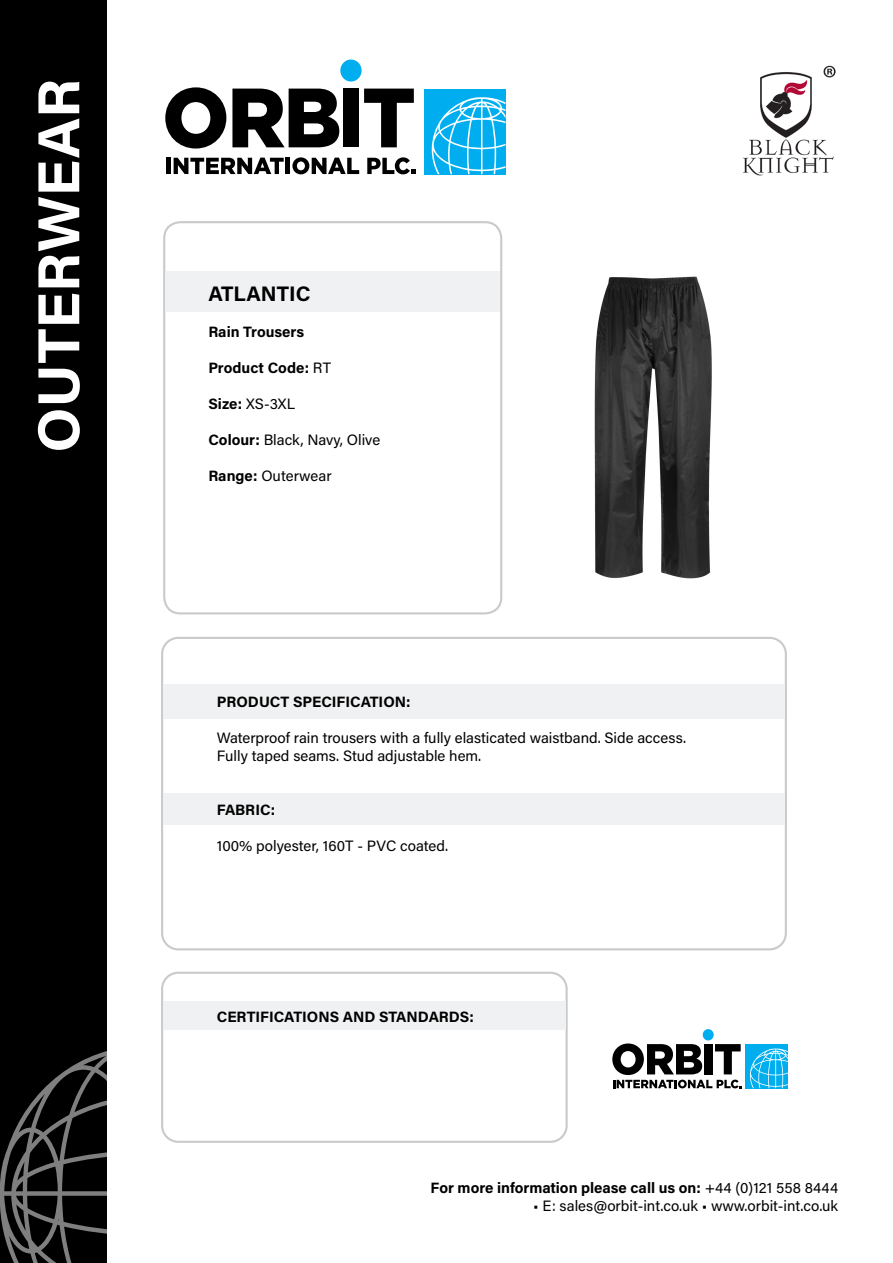
<style>
.page{position:relative;width:893px;height:1263px;background:#fff}
.page>*{position:absolute;margin:0;border:0;box-sizing:border-box;transform-origin:0 0}
.t1{font:700 59.25px "Acumin Pro";color:#fff}
.t2{font:700 21px "Acumin Pro";color:#000}
.t3{font:15px "Acumin Pro";color:#000}
.t4{font:700 15px "Acumin Pro";color:#000}
.s1{font-weight:400}
.s2{font-weight:700}
</style>
<div class="page">
<div style="left:161px;top:972px;width:407px;height:171px;border:2px solid #c9cacc;border-radius:16px"></div>
<div style="left:163px;top:221px;width:339px;height:393px;border:2px solid #c9cacc;border-radius:16px"></div>
<img style="left:594px;top:276px;width:118px;height:303px">
<div style="left:424px;top:89px;width:81px;height:85px;background:#00aeef"></div>
<svg style="left:165px;top:87px;width:61px;height:62px"></svg>
<svg style="left:232px;top:89px;width:107px;height:58px"></svg>
<div style="left:343px;top:89px;width:16px;height:58px;background:#000"></div>
<svg style="left:364px;top:89px;width:50px;height:58px"></svg>
<div style="left:340px;top:60px;width:22px;height:22px;background:#00aeef;border-radius:50%"></div>
<div style="left:166px;top:158px;width:5px;height:16px;background:#000"></div>
<svg style="left:174px;top:158px;width:110px;height:16px"></svg>
<hr style="left:286px;top:158px;width:4px;height:16px;background:#000">
<svg style="left:292px;top:157px;width:67px;height:17px"></svg>
<svg style="left:367px;top:157px;width:49px;height:17px"></svg>
<svg style="left:432px;top:97px;width:73px;height:77px"></svg>
<div style="left:161px;top:637px;width:626px;height:313px;border:2px solid #c9cacc;border-radius:16px"></div>
<div style="left:165px;top:272px;width:335px;height:40px;background:#f0f1f2"></div>
<div style="left:163px;top:684px;width:622px;height:35px;background:#f0f1f2"></div>
<div style="left:163px;top:1001px;width:403px;height:29px;background:#f0f1f2"></div>
<div style="left:163px;top:793px;width:622px;height:32px;background:#f0f1f2"></div>
<div style="left:0;top:0;width:106px;height:1263px;background:#000"></div>
<svg style="left:0;top:1051px;width:106px;height:212px"></svg>
<img style="left:743px;top:65px;width:93px;height:111px">
<div style="left:746px;top:1044px;width:42px;height:44px;background:#00aeef"></div>
<div style="left:703px;top:1029px;width:11px;height:11px;background:#00aeef;border-radius:50%"></div>
<svg style="left:612px;top:1043px;width:130px;height:45px"></svg>
<svg style="left:750px;top:1048px;width:38px;height:40px"></svg>
<p class="t1" style="left:17px;top:453px;width:375px;rotate:-90deg">OUTERWEAR</p>
<p class="t2" style="left:208px;top:279px;width:104px">ATLANTIC</p>
<p class="t4" style="left:208px;top:321px;width:97px">Rain Trousers</p>
<p class="t4" style="left:208px;top:357px;width:124px">Product Code: <span class="s1">RT</span></p>
<p class="t3" style="left:208px;top:393px;width:88px"><span class="s2">Size:</span> XS-3XL</p>
<p class="t3" style="left:208px;top:429px;width:173px"><span class="s2">Colour:</span> Black, Navy, Olive</p>
<p class="t3" style="left:208px;top:465px;width:125px"><span class="s2">Range:</span> Outerwear</p>
<p class="t4" style="left:217px;top:691px;width:195px">PRODUCT SPECIFICATION:</p>
<p class="t3" style="left:217px;top:727px;width:471px">Waterproof rain trousers with a fully elasticated waistband. Side access.</p>
<p class="t3" style="left:217px;top:745px;width:266px">Fully taped seams. Stud adjustable hem.</p>
<p class="t4" style="left:217px;top:799px;width:60px">FABRIC:</p>
<p class="t3" style="left:217px;top:835px;width:233px">100% polyester, 160T - PVC coated.</p>
<p class="t4" style="left:217px;top:1006px;width:259px">CERTIFICATIONS AND STANDARDS:</p>
<p class="t4" style="left:431px;top:1177px;width:409px">For more information please call us on: <span class="s1">+44 (0)121 558 8444</span></p>
<p class="t3" style="left:533px;top:1195px;width:307px">• E: sales@orbit-int.co.uk • www.orbit-int.co.uk</p>
</div>
